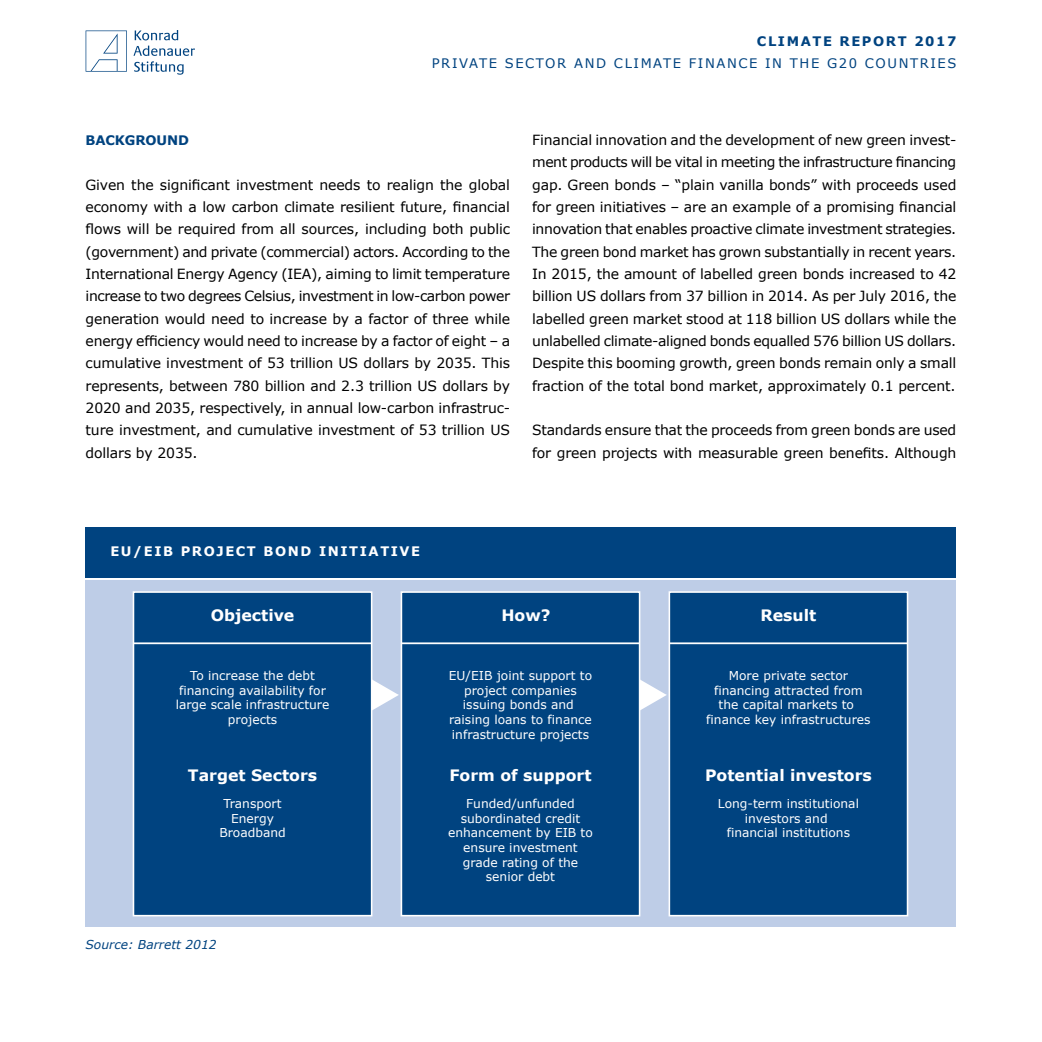
<style>
.page{position:relative;width:1042px;height:1042px;background:#fff}
.page>*{position:absolute;margin:0;border:0;box-sizing:border-box;transform-origin:0 0}
.t1{font:700 15.75px "Verdana";color:#fff}
.t2{font:14px/22.4px "Verdana";letter-spacing:-.01em;color:#000;text-align:justify}
.t3{font:13.12px "Verdana";letter-spacing:.12em;color:#004380}
.t4{font:700 13.12px "Verdana";letter-spacing:.12em;color:#fff}
.t5{font:700 13.12px "Verdana";letter-spacing:.12em;color:#004380}
.t6{font:700 13.12px "Verdana";letter-spacing:-.01em;color:#004380}
.t7{font:12.25px/14.7px "Verdana";color:#fff;text-align:center}
.t8{font:italic 12.25px "Verdana";color:#004380}
</style>
<div class="page">
<div style="left:86px;top:580px;width:870px;height:346px;background:#becde7"></div>
<svg style="left:372px;top:677px;width:27px;height:35px"></svg>
<svg style="left:640px;top:677px;width:27px;height:35px"></svg>
<div style="left:133px;top:592px;width:239px;height:323px;background:#004380"></div>
<div style="left:133px;top:591px;width:239px;height:325px;border:2px solid #fff"></div>
<div style="left:401px;top:592px;width:238px;height:323px;background:#004380"></div>
<div style="left:401px;top:591px;width:239px;height:325px;border:2px solid #fff"></div>
<div style="left:669px;top:592px;width:238px;height:323px;background:#004380"></div>
<div style="left:668px;top:591px;width:240px;height:325px;border:2px solid #fff"></div>
<hr style="left:133px;top:642px;width:239px;height:2px;background:#fff">
<hr style="left:401px;top:642px;width:238px;height:2px;background:#fff">
<hr style="left:669px;top:642px;width:238px;height:2px;background:#fff">
<div style="left:86px;top:527px;width:870px;height:51px;background:#004380"></div>
<svg style="left:86px;top:30px;width:41px;height:42px"></svg>
<svg style="left:135px;top:30px;width:43px;height:10px"></svg>
<svg style="left:134px;top:46px;width:61px;height:29px"></svg>
<p class="t5" style="left:757px;top:32px;width:201px">CLIMATE REPORT 2017</p>
<p class="t3" style="left:432px;top:55px;width:526px">PRIVATE SECTOR AND CLIMATE FINANCE IN THE G20 COUNTRIES</p>
<p class="t6" style="left:86px;top:131px;width:105px">BACKGROUND</p>
<p class="t2" style="left:86px;top:173px;width:426px">Given the significant investment needs to realign the global economy with a low carbon climate resilient future, financial flows will be required from all sources, including both public (government) and private (commercial) actors. According to the International Energy Agency (IEA), aiming to limit temperature increase to two degrees Celsius, investment in low-carbon power generation would need to increase by a factor of three while energy efficiency would need to increase by a factor of eight – a cumulative investment of 53 trillion US dollars by 2035. This represents, between 780 billion and 2.3 trillion US dollars by 2020 and 2035, respectively, in annual low-carbon infrastruc&shy;ture investment, and cumulative investment of 53 trillion US dollars by 2035.</p>
<p class="t2" style="left:532px;top:129px;width:426px">Financial innovation and the development of new green invest&shy;ment products will be vital in meeting the infrastructure financing gap. Green bonds – “plain vanilla bonds” with proceeds used for green initiatives – are an example of a promising financial innovation that enables proactive climate investment strategies.<br>The green bond market has grown substantially in recent years.<br>In 2015, the amount of labelled green bonds increased to 42 billion US dollars from 37 billion in 2014. As per July 2016, the labelled green market stood at 118 billion US dollars while the unlabelled climate-aligned bonds equalled 576 billion US dollars.<br>Despite this booming growth, green bonds remain only a small fraction of the total bond market, approximately 0.1 percent.</p>
<p class="t2" style="left:532px;top:419px;width:426px">Standards ensure that the proceeds from green bonds are used for green projects with measurable green benefits. Although</p>
<p class="t4" style="left:110px;top:542px;width:311px">EU/EIB PROJECT BOND INITIATIVE</p>
<p class="t1" style="left:211px;top:604px;width:85px">Objective</p>
<p class="t1" style="left:501px;top:604px;width:51px">How?</p>
<p class="t1" style="left:760px;top:604px;width:57px">Result</p>
<p class="t7" style="left:176px;top:668px;width:155px">To increase the debt financing availability for large scale infrastructure projects</p>
<p class="t7" style="left:449px;top:668px;width:145px">EU/EIB joint support to project companies issuing bonds and raising loans to finance infrastructure projects</p>
<p class="t7" style="left:706px;top:668px;width:166px">More private sector financing attracted from the capital markets to finance key infrastructures</p>
<p class="t1" style="left:188px;top:764px;width:131px">Target Sectors</p>
<p class="t1" style="left:449px;top:764px;width:144px">Form of support</p>
<p class="t1" style="left:705px;top:764px;width:168px">Potential investors</p>
<p class="t7" style="left:219px;top:796px;width:68px">Transport<br>Energy<br>Broadband</p>
<p class="t7" style="left:448px;top:796px;width:146px">Funded/unfunded subordinated credit enhancement by EIB to ensure investment grade rating of the senior debt</p>
<p class="t7" style="left:718px;top:796px;width:143px">Long-term institutional investors and<br>financial institutions</p>
<p class="t8" style="left:86px;top:936px;width:133px">Source: Barrett 2012</p>
</div>
